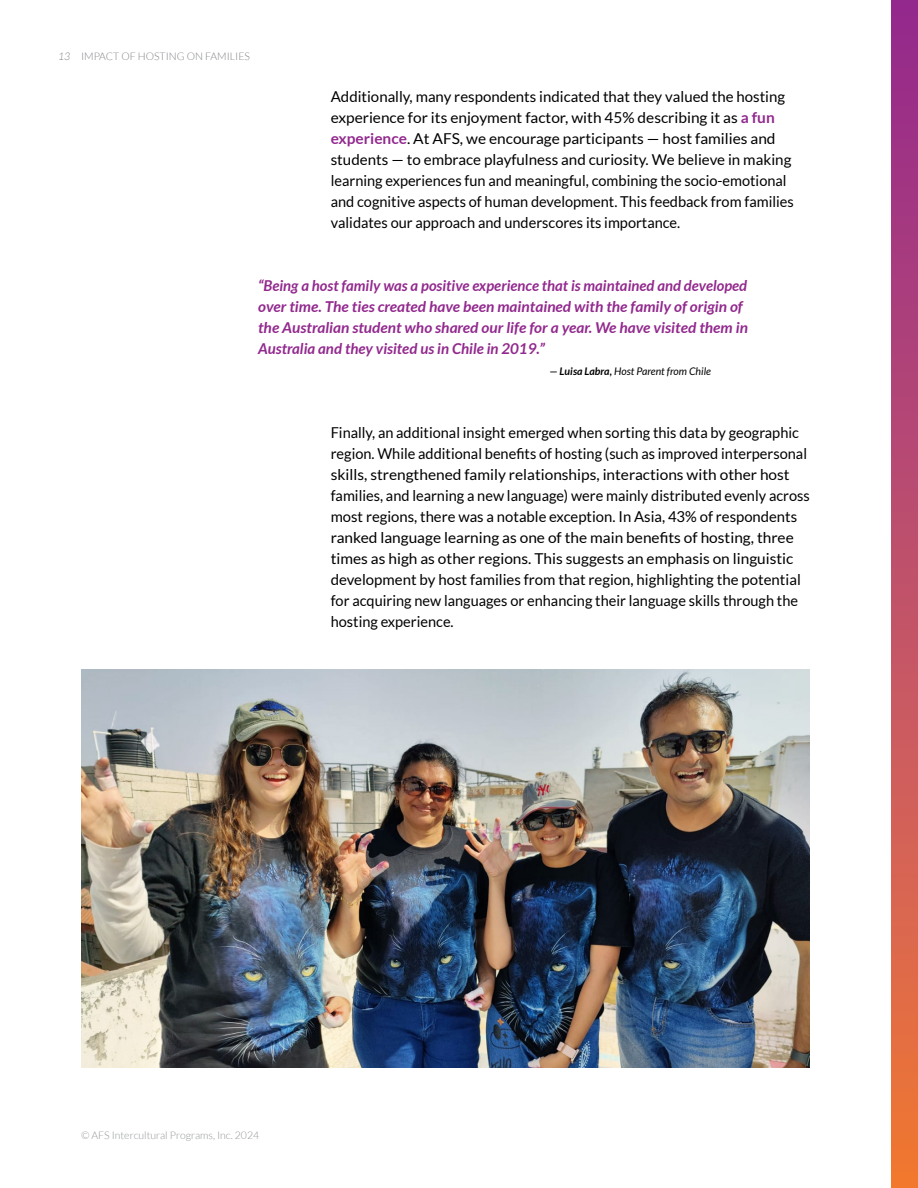
<style>
.page{position:relative;width:918px;height:1188px;background:#fff}
.page>*{position:absolute;margin:0;border:0;box-sizing:border-box;transform-origin:0 0}
.t1{font:15px/21px "Lato";color:#000}
.t2{font:italic 700 15px/21px "Lato";color:#92298e}
.t3{font:300 10.5px "Lato";color:#939598}
.t4{font:italic 10.5px "Lato";color:#000}
.t5{font:300 10.5px "Lato";color:#808285}
.t6{font:italic 300 10.5px "Lato";color:#808285}
.s1{font-weight:700;color:#92298e}
.s2{font-weight:700}
</style>
<div class="page">
<div style="left:891px;top:0;width:27px;height:1188px;background:linear-gradient(to bottom,#932993,#f07938)"></div>
<img style="left:81px;top:669px;width:729px;height:399px">
<p class="t6" style="left:58px;top:51px;width:14px">13</p>
<p class="t5" style="left:81px;top:51px;width:171px">IMPACT OF HOSTING ON FAMILIES</p>
<p class="t1" style="left:331px;top:86px;width:465px">Additionally, many respondents indicated that they valued the hosting experience for its enjoyment factor, with 45% describing it as <span class="s1">a fun experience</span>. At AFS, we encourage participants — host families and students — to embrace playfulness and curiosity. We believe in making learning experiences fun and meaningful, combining the socio-emotional and cognitive aspects of human development. This feedback from families validates our approach and underscores its importance.</p>
<p class="t2" style="left:258px;top:275px;width:491px">“Being a host family was a positive experience that is maintained and developed over time. The ties created have been maintained with the family of origin of the Australian student who shared our life for a year. We have visited them in Australia and they visited us in Chile in 2019.”</p>
<p class="t4" style="left:549px;top:365px;width:163px"><span class="s2">— Luisa Labra,</span> Host Parent from Chile</p>
<p class="t1" style="left:331px;top:422px;width:481px">Finally, an additional insight emerged when sorting this data by geographic region. While additional benefits of hosting (such as improved interpersonal skills, strengthened family relationships, interactions with other host families, and learning a new language) were mainly distributed evenly across most regions, there was a notable exception. In Asia, 43% of respondents ranked language learning as one of the main benefits of hosting, three times as high as other regions. This suggests an emphasis on linguistic development by host families from that region, highlighting the potential for acquiring new languages or enhancing their language skills through the hosting experience.</p>
<p class="t3" style="left:81px;top:1130px;width:180px">© AFS Intercultural Programs, Inc. 2024</p>
</div>
